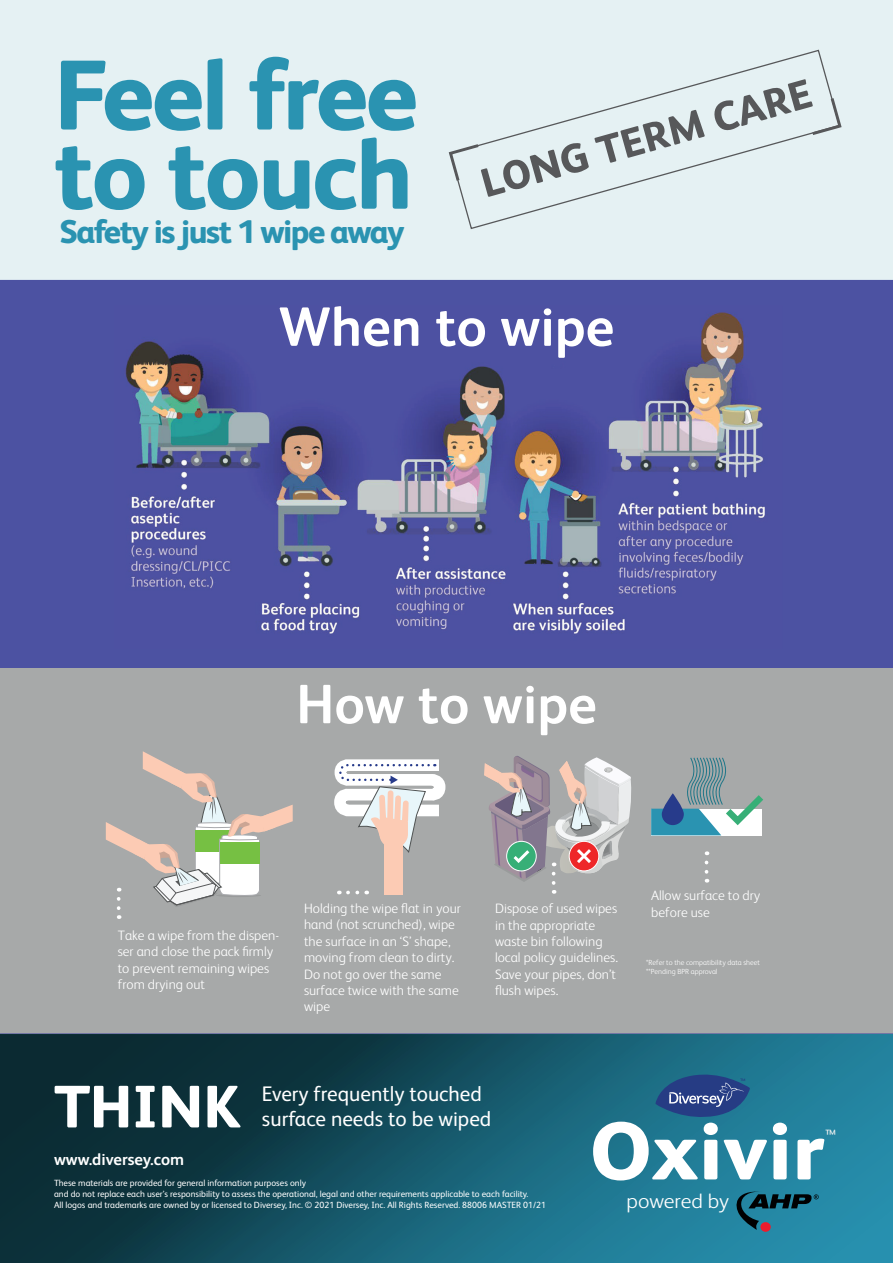
<style>
.page{position:relative;width:893px;height:1263px;background:#e5f1f3}
.page>*{position:absolute;margin:0;border:0;box-sizing:border-box;transform-origin:0 0}
.t1{font:800 99.15px/79.2px "FS Albert Pro";letter-spacing:-.025em;color:#2a93b1}
.t2{font:800 81.6px "FS Albert";color:#fff;scale:1.07 1}
.t3{font:800 60px "FS Albert Pro";color:#fff}
.t4{font:700 55.5px "FS Albert Pro";color:#fff}
.t5{font:800 40.65px "FS Albert Pro";color:#57585a}
.t6{font:800 32.85px "FS Albert Pro";letter-spacing:-.05em;color:#2a93b1}
.t7{font:21.15px/25.3px "FS Albert Pro";color:#fff}
.t8{font:300 20.4px "FS Albert";letter-spacing:-.005em;color:#fff;scale:1.07 1}
.t9{font:17.85px "FS Albert";color:#f0f1f0;scale:1.07 1}
.t10{font:700 16.5px "FS Albert Pro";color:#fff}
.t11{font:300 13.65px/16.4px "FS Albert Pro";color:#fff}
.t12{font:9px/10.8px "FS Albert Pro";color:#fff}
.t13{font:300 7.5px/9px "FS Albert Pro";color:#fff}
</style>
<div class="page">
<div style="left:0;top:668px;width:893px;height:366px;background:#a7a9a9"></div>
<svg style="left:0;top:1034px;width:893px;height:229px;background:#16586a"></svg>
<svg style="left:760px;top:1222px;width:11px;height:10px"></svg>
<svg style="left:734px;top:1191px;width:85px;height:39px;background:#1f657b"></svg>
<svg style="left:655px;top:1074px;width:95px;height:47px;background:#305b8f"></svg>
<svg style="left:348px;top:891px;width:19px;height:3px"></svg>
<svg style="left:705px;top:862px;width:3px;height:20px"></svg>
<div style="left:384px;top:838px;width:18px;height:56px;background:#fccbb4"></div>
<svg style="left:328px;top:753px;width:123px;height:102px;background:#cdc9c8"></svg>
<svg style="left:651px;top:757px;width:119px;height:78px;background:#8fa8af"></svg>
<svg style="left:106px;top:751px;width:187px;height:168px;background:#b7b6ae"></svg>
<svg style="left:484px;top:755px;width:148px;height:139px;background:#b1abad"></svg>
<svg style="left:458px;top:49px;width:374px;height:180px"></svg>
<svg style="left:448px;top:142px;width:34px;height:42px"></svg>
<svg style="left:809px;top:95px;width:33px;height:42px"></svg>
<div style="left:0;top:280px;width:893px;height:388px;background:#4c52a2"></div>
<img style="left:125px;top:312px;width:640px;height:322px">
<h1 class="t1" style="left:54px;top:49px;width:366px">Feel free to touch</h1>
<h3 class="t6" style="left:60px;top:205px;width:347px">Safety is just 1 wipe away</h3>
<h3 class="t5" style="left:473px;top:155px;width:343px;rotate:-16deg">LONG TERM CARE</h3>
<h3 class="t4" style="left:279px;top:288px;width:337px">When to wipe</h3>
<h3 class="t4" style="left:296px;top:665px;width:302px">How to wipe</h3>
<p class="t11" style="left:118px;top:926px;width:163px">Take a wipe from the dispen&shy;ser and close the pack firmly to prevent remaining wipes from drying out</p>
<p class="t11" style="left:304px;top:899px;width:158px">Holding the wipe flat in your hand (not scrunched), wipe the surface in an ‘S’ shape, moving from clean to dirty.<br>Do not go over the same surface twice with the same wipe</p>
<p class="t11" style="left:495px;top:899px;width:124px">Dispose of used wipes in the appropriate waste bin following local policy guidelines.<br>Save your pipes, don’t flush wipes.</p>
<p class="t11" style="left:651px;top:886px;width:111px">Allow surface to dry before use</p>
<p class="t13" style="left:646px;top:957px;width:115px">*Refer to the compatibility data sheet **Pending BPR approval</p>
<h3 class="t3" style="left:54px;top:1060px;width:189px">THINK</h3>
<h3 class="t7" style="left:262px;top:1079px;width:231px">Every frequently touched surface needs to be wiped</h3>
<p class="t10" style="left:54px;top:1147px;width:132px">www.diversey.com</p>
<p class="t12" style="left:54px;top:1177px;width:494px">These materials are provided for general information purposes only<br>and do not replace each user’s responsibility to assess the operational, legal and other requirements applicable to each facility.<br>All logos and trademarks are owned by or licensed to Diversey, Inc. © 2021 Diversey, Inc. All Rights Reserved. 88006 MASTER 01/21</p>
<h2 class="t2" style="left:590px;top:1092px;width:221px">Oxivir</h2>
<h3 class="t8" style="left:627px;top:1188px;width:97px">powered by</h3>
<h3 class="t9" style="left:824px;top:1123px;width:13px">™</h3>
</div>
